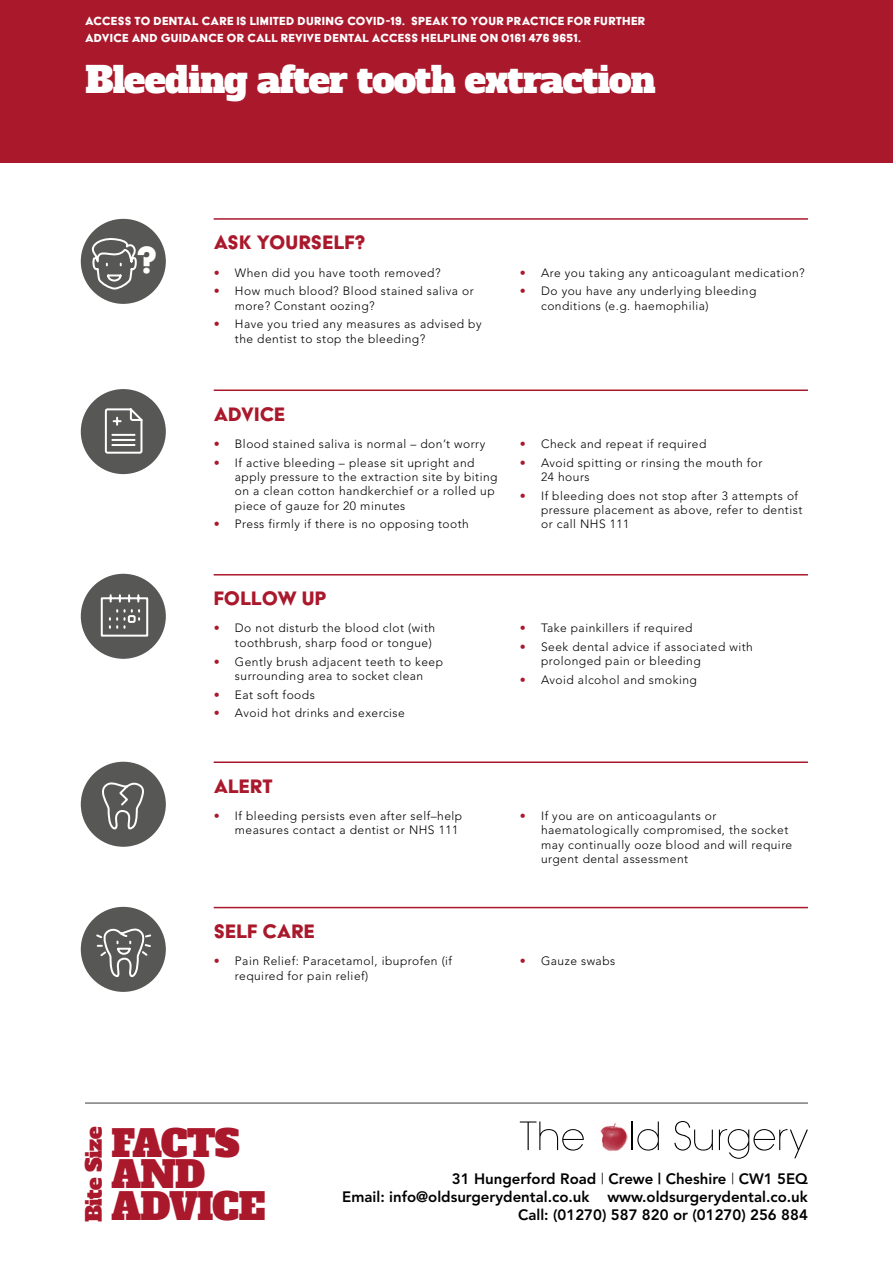
<style>
.page{position:relative;width:893px;height:1263px;background:#fff}
.page>*{position:absolute;margin:0;border:0;box-sizing:border-box;transform-origin:0 0}
.t1{font:43.5px "Acier BAT Text Solid";color:#fff}
.t2{font:36.9px/31.8px "Alfa Slab One";letter-spacing:-.025em;color:#aa182c}
.t3{font:36px "Alfa Slab One";letter-spacing:-.02em;color:#fff}
.t4{font:22.5px "Acier BAT Text Solid";color:#aa182c}
.t5{font:21.3px "Alfa Slab One";letter-spacing:-.02em;color:#aa182c}
.t6{font:800 15px/18px "Avenir";color:#000;text-align:right}
.t7{font:13.5px/16.2px "Acier BAT Text Solid";letter-spacing:.015em;color:#fff}
.t8{font:300 12px/14.4px "Avenir";letter-spacing:.04em;color:#000}
.s1{color:#aa182c}
.s2{font-weight:300}
</style>
<div class="page">
<div style="left:0;top:0;width:893px;height:163px;background:#aa182c"></div>
<svg style="left:520px;top:1121px;width:64px;height:29px"></svg>
<svg style="left:632px;top:1121px;width:27px;height:29px"></svg>
<svg style="left:674px;top:1121px;width:39px;height:30px"></svg>
<svg style="left:719px;top:1129px;width:89px;height:30px"></svg>
<img style="left:600px;top:1123px;width:27px;height:28px">
<hr style="left:85px;top:1103px;width:723px;height:1px;background:#000">
<hr style="left:214px;top:218px;width:594px;height:2px;background:#aa182c">
<hr style="left:214px;top:389px;width:594px;height:2px;background:#aa182c">
<hr style="left:214px;top:574px;width:594px;height:1px;background:#aa182c">
<hr style="left:214px;top:761px;width:594px;height:2px;background:#aa182c">
<hr style="left:214px;top:907px;width:594px;height:1px;background:#aa182c">
<div style="left:81px;top:219px;width:85px;height:85px;background:#575756;border-radius:50%"></div>
<svg style="left:81px;top:219px;width:60px;height:74px"></svg>
<div style="left:81px;top:389px;width:85px;height:85px;background:#575756;border-radius:50%"></div>
<svg style="left:81px;top:389px;width:69px;height:85px"></svg>
<svg style="left:81px;top:574px;width:85px;height:85px"></svg>
<svg style="left:81px;top:762px;width:85px;height:85px"></svg>
<div style="left:81px;top:907px;width:85px;height:85px;background:#575756;border-radius:50%"></div>
<svg style="left:95px;top:907px;width:71px;height:85px"></svg>
<p class="t7" style="left:85px;top:13px;width:562px">ACCESS TO DENTAL CARE IS LIMITED DURING COVID-19. SPEAK TO YOUR PRACTICE FOR FURTHER<br>ADVICE AND GUIDANCE OR CALL REVIVE DENTAL ACCESS HELPLINE ON 0161 476 9651.</p>
<h3 class="t3" style="left:85px;top:55px;width:572px">Bleeding after tooth extraction</h3>
<h1 class="t1" style="left:136px;top:237px;width:23px">?</h1>
<h3 class="t4" style="left:214px;top:231px;width:154px">ASK YOURSELF?</h3>
<p class="t8" style="left:214px;top:265px;width:228px"><span class="s1">•</span> When did you have tooth removed?</p>
<p class="t8" style="left:235px;top:284px;width:240px;text-indent:-21px"><span class="s1">•</span> How much blood? Blood stained saliva or more? Constant oozing?</p>
<p class="t8" style="left:235px;top:317px;width:248px;text-indent:-21px"><span class="s1">•</span> Have you tried any measures as advised by the dentist to stop the bleeding?</p>
<p class="t8" style="left:520px;top:265px;width:286px"><span class="s1">•</span> Are you taking any anticoagulant medication?</p>
<p class="t8" style="left:541px;top:284px;width:217px;text-indent:-21px"><span class="s1">•</span> Do you have any underlying bleeding conditions (e.g. haemophilia)</p>
<h3 class="t4" style="left:214px;top:402px;width:73px">ADVICE</h3>
<p class="t8" style="left:214px;top:437px;width:273px"><span class="s1">•</span> Blood stained saliva is normal – don’t worry</p>
<p class="t8" style="left:235px;top:455px;width:264px;text-indent:-21px"><span class="s1">•</span> If active bleeding – please sit upright and apply pressure to the extraction site by biting on a clean cotton handkerchief or a rolled up piece of gauze for 20 minutes</p>
<p class="t8" style="left:214px;top:517px;width:257px"><span class="s1">•</span> Press firmly if there is no opposing tooth</p>
<p class="t8" style="left:520px;top:437px;width:188px"><span class="s1">•</span> Check and repeat if required</p>
<p class="t8" style="left:541px;top:455px;width:223px;text-indent:-21px"><span class="s1">•</span> Avoid spitting or rinsing the mouth for<br>24 hours</p>
<p class="t8" style="left:541px;top:488px;width:263px;text-indent:-21px"><span class="s1">•</span> If bleeding does not stop after 3 attempts of pressure placement as above, refer to dentist or call NHS 111</p>
<h3 class="t4" style="left:214px;top:587px;width:115px">FOLLOW UP</h3>
<p class="t8" style="left:214px;top:621px;width:223px;text-align:right"><span class="s1">•</span> Do not disturb the blood clot (with toothbrush, sharp food or tongue)</p>
<p class="t8" style="left:214px;top:654px;width:231px;text-align:center"><span class="s1">•</span> Gently brush adjacent teeth to keep surrounding area to socket clean</p>
<p class="t8" style="left:214px;top:687px;width:103px"><span class="s1">•</span> Eat soft foods</p>
<p class="t8" style="left:214px;top:706px;width:193px"><span class="s1">•</span> Avoid hot drinks and exercise</p>
<p class="t8" style="left:520px;top:621px;width:174px"><span class="s1">•</span> Take painkillers if required</p>
<p class="t8" style="left:541px;top:640px;width:213px;text-indent:-21px"><span class="s1">•</span> Seek dental advice if associated with prolonged pain or bleeding</p>
<p class="t8" style="left:520px;top:673px;width:179px"><span class="s1">•</span> Avoid alcohol and smoking</p>
<h3 class="t4" style="left:214px;top:774px;width:61px">ALERT</h3>
<p class="t8" style="left:235px;top:808px;width:229px;text-indent:-21px"><span class="s1">•</span> If bleeding persists even after self–help measures contact a dentist or NHS 111</p>
<p class="t8" style="left:541px;top:808px;width:253px;text-indent:-21px"><span class="s1">•</span> If you are on anticoagulants or haematologically compromised, the socket may continually ooze blood and will require urgent dental assessment</p>
<h3 class="t4" style="left:214px;top:919px;width:102px">SELF CARE</h3>
<p class="t8" style="left:235px;top:954px;width:219px;text-indent:-21px"><span class="s1">•</span> Pain Relief: Paracetamol, ibuprofen (if required for pain relief)</p>
<p class="t8" style="left:520px;top:954px;width:97px"><span class="s1">•</span> Gauze swabs</p>
<h3 class="t5" style="left:80px;top:1222px;width:97px;rotate:-90deg">Bite Size</h3>
<h2 class="t2" style="left:111px;top:1128px;width:156px">FACTS<br>AND<br>ADVICE</h2>
<p class="t6" style="left:342px;top:1169px;width:467px">31 Hungerford Road <span class="s2">|</span> Crewe | Cheshire <span class="s2">|</span> CW1 5EQ<br>Email: info@oldsurgerydental.co.uk www.oldsurgerydental.co.uk</p>
<p class="t6" style="left:518px;top:1205px;width:291px">Call: (01270) 587 820 or (01270) 256 884</p>
</div>
